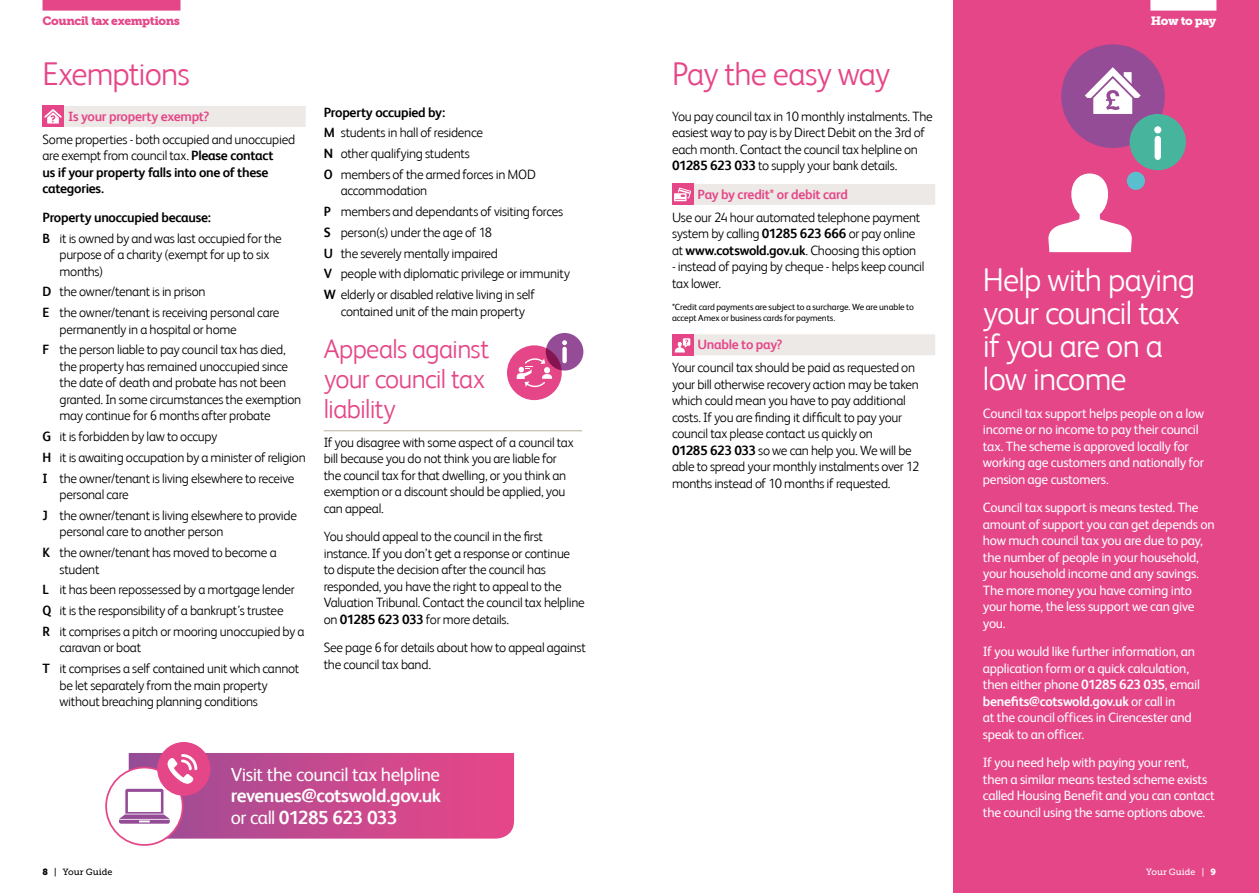
<style>
.page{position:relative;width:1259px;height:893px;background:#fff}
.page>*{position:absolute;margin:0;border:0;box-sizing:border-box;transform-origin:0 0}
.t1{font:300 33px/33px "FS Albert";letter-spacing:-.025em;color:#fff}
.t2{font:300 33px "FS Albert";letter-spacing:-.03em;color:#e54688}
.t3{font:300 27px/30px "FS Albert";letter-spacing:-.025em;color:#e54688}
.t4{font:700 19.05px/21.5px "FS Albert";letter-spacing:-.03em;color:#fff}
.t5{font:19.05px "FS Albert";letter-spacing:-.025em;color:#fff}
.t6{font:300 13.5px/16.5px "FS Albert";letter-spacing:-.02em;color:#000}
.t7{font:13.5px/16.5px "FS Albert";letter-spacing:-.02em;color:#fff}
.t8{font:700 13.5px "FS Albert";letter-spacing:-.02em;color:#e54688}
.t9{font:12px "Museo Slab 900";letter-spacing:-.03em;color:#e54688}
.t10{font:12px "Museo Slab 900";letter-spacing:-.035em;color:#fff}
.t11{font:9px/10.5px "FS Albert";letter-spacing:-.01em;color:#000}
.t12{font:9px "Museo Slab 500";color:#000}
.t13{font:9px "Museo Slab 500";color:#fff}
.s1{font-weight:700}
.s2{font-family:"Museo Slab 900"}
.s3{font-weight:400}
</style>
<div class="page">
<div style="left:43px;top:0;width:137px;height:11px;background:#e54688"></div>
<div style="left:43px;top:106px;width:263px;height:21px;background:#ede9e6"></div>
<hr style="left:324px;top:430px;width:258px;height:1px;background:#baad9f">
<div style="left:507px;top:345px;width:55px;height:55px;background:#e54688;border-radius:50%"></div>
<svg style="left:546px;top:333px;width:37px;height:38px"></svg>
<svg style="left:562px;top:340px;width:5px;height:23px"></svg>
<div style="left:157px;top:742px;width:53px;height:54px;background:#e54688;border-radius:50%"></div>
<svg style="left:119px;top:753px;width:395px;height:86px;background:#ce5c99"></svg>
<svg style="left:517px;top:358px;width:35px;height:30px"></svg>
<div style="left:43px;top:106px;width:21px;height:21px;background:#e54688"></div>
<svg style="left:44px;top:109px;width:18px;height:15px"></svg>
<div style="left:953px;top:0;width:306px;height:893px;background:#e54688"></div>
<div style="left:672px;top:184px;width:263px;height:21px;background:#ede9e6"></div>
<div style="left:672px;top:334px;width:263px;height:21px;background:#ede9e6"></div>
<div style="left:1150px;top:0;width:66px;height:11px;background:#fff"></div>
<div style="left:672px;top:184px;width:21px;height:21px;background:#e54688"></div>
<div style="left:672px;top:335px;width:21px;height:21px;background:#e54688"></div>
<svg style="left:674px;top:188px;width:17px;height:13px"></svg>
<svg style="left:675px;top:338px;width:15px;height:14px"></svg>
<div style="left:1061px;top:44px;width:104px;height:104px;background:#954c96;border-radius:50%"></div>
<div style="left:1129px;top:114px;width:57px;height:56px;background:#47b59d;border-radius:50%"></div>
<div style="left:1126px;top:172px;width:19px;height:18px;background:#59bfcf;border-radius:50%"></div>
<svg style="left:1048px;top:173px;width:83px;height:79px"></svg>
<svg style="left:1085px;top:67px;width:55px;height:47px"></svg>
<svg style="left:1154px;top:126px;width:7px;height:34px"></svg>
<p class="t9" style="left:43px;top:14px;width:139px">Council tax exemptions</p>
<h1 class="t2" style="left:43px;top:55px;width:149px">Exemptions</h1>
<p class="t8" style="left:68px;top:108px;width:143px">Is your property exempt?</p>
<p class="t6" style="left:43px;top:131px;width:254px">Some properties - both occupied and unoccupied are exempt from council tax. <span class="s1">Please contact<br>us if your property falls into one of these categories.</span></p>
<p class="t6" style="left:43px;top:207px;width:241px;line-height:20.7px"><span class="s1">Property unoccupied because:<br>B</span> it is owned by and was last occupied for the</p>
<p class="t6" style="left:60px;top:246px;width:211px">purpose of a charity (exempt for up to six months)</p>
<p class="t6" style="left:43px;top:281px;width:238px;line-height:20.7px"><span class="s1">D</span> the owner/tenant is in prison<br><span class="s1">E</span> the owner/tenant is receiving personal care</p>
<p class="t6" style="left:43px;top:319px;width:245px;line-height:20.7px;text-indent:17px">permanently in a hospital or home<br><span class="s1">F</span> the person liable to pay council tax has died,</p>
<p class="t6" style="left:60px;top:358px;width:243px">the property has remained unoccupied since the date of death and probate has not been granted. In some circumstances the exemption may continue for 6 months after probate</p>
<p class="t6" style="left:43px;top:426px;width:265px;line-height:20.7px"><span class="s1">G</span> it is forbidden by law to occupy<br><span class="s1">H</span> it is awaiting occupation by a minister of religion<br><span class="s1">I</span> the owner/tenant is living elsewhere to receive</p>
<p class="t6" style="left:43px;top:484px;width:256px;line-height:20.7px;text-indent:17px">personal care<br><span class="s1">J</span> the owner/tenant is living elsewhere to provide</p>
<p class="t6" style="left:43px;top:521px;width:236px;line-height:20.7px;text-indent:17px">personal care to another person<br><span class="s1">K</span> the owner/tenant has moved to become a</p>
<p class="t6" style="left:43px;top:559px;width:264px;line-height:20.7px;text-indent:17px">student<br><span class="s1">L</span> it has been repossessed by a mortgage lender <span class="s1">Q</span> it is the responsibility of a bankrupt’s trustee<br><span class="s1">R</span> it comprises a pitch or mooring unoccupied by a</p>
<p class="t6" style="left:43px;top:637px;width:258px;line-height:20.7px;text-indent:17px">caravan or boat<br><span class="s1">T</span> it comprises a self contained unit which cannot</p>
<p class="t6" style="left:60px;top:677px;width:210px">be let separately from the main property without breaching planning conditions</p>
<p class="t6" style="left:324px;top:102px;width:214px;line-height:20.7px"><span class="s1">Property occupied by:<br>M</span> students in hall of residence<br><span class="s1">N</span> other qualifying students<br><span class="s1">O</span> members of the armed forces in MOD</p>
<p class="t6" style="left:324px;top:180px;width:248px;line-height:20.7px;text-indent:17px">accommodation<br><span class="s1">P</span> members and dependants of visiting forces <span class="s1">S</span> person(s) under the age of 18<br><span class="s1">U</span> the severely mentally impaired<br><span class="s1">V</span> people with diplomatic privilege or immunity <span class="s1">W</span> elderly or disabled relative living in self</p>
<p class="t6" style="left:341px;top:303px;width:186px">contained unit of the main property</p>
<h2 class="t3" style="left:324px;top:333px;width:167px">Appeals against your council tax liability</h2>
<p class="t6" style="left:324px;top:434px;width:252px">If you disagree with some aspect of a council tax bill because you do not think you are liable for the council tax for that dwelling, or you think an exemption or a discount should be applied, you can appeal.</p>
<p class="t6" style="left:324px;top:528px;width:262px">You should appeal to the council in the first instance. If you don’t get a response or continue<br>to dispute the decision after the council has responded, you have the right to appeal to the Valuation Tribunal. Contact the council tax helpline on <span class="s1">01285 623 033</span> for more details.</p>
<p class="t6" style="left:324px;top:639px;width:264px">See page 6 for details about how to appeal against the council tax band.</p>
<p class="t12" style="left:43px;top:867px;width:71px"><span class="s2">8</span> | Your Guide</p>
<h3 class="t5" style="left:231px;top:763px;width:211px">Visit the council tax helpline</h3>
<h3 class="t4" style="left:231px;top:785px;width:212px">revenues@cotswold.gov.uk <span class="s3">or call</span> 01285 623 033</h3>
<h1 class="t2" style="left:672px;top:55px;width:220px">Pay the easy way</h1>
<p class="t6" style="left:672px;top:108px;width:262px">You pay council tax in 10 monthly instalments. The easiest way to pay is by Direct Debit on the 3rd of each month. Contact the council tax helpline on <span class="s1">01285 623 033</span> to supply your bank details.</p>
<p class="t8" style="left:697px;top:186px;width:152px">Pay by credit* or debit card</p>
<p class="t6" style="left:672px;top:209px;width:249px">Use our 24 hour automated telephone payment system by calling <span class="s1">01285 623 666</span> or pay online at <span class="s1">www.cotswold.gov.uk</span>. Choosing this option</p>
<p class="t6" style="left:672px;top:258px;width:254px">- instead of paying by cheque - helps keep council tax lower.</p>
<p class="t11" style="left:672px;top:302px;width:243px">*Credit card payments are subject to a surcharge. We are unable to accept Amex or business cards for payments.</p>
<p class="t8" style="left:697px;top:337px;width:86px">Unable to pay?</p>
<p class="t6" style="left:672px;top:359px;width:249px">Your council tax should be paid as requested on your bill otherwise recovery action may be taken which could mean you have to pay additional costs. If you are finding it difficult to pay your council tax please contact us quickly on<br><span class="s1">01285 623 033</span> so we can help you. We will be able to spread your monthly instalments over 12 months instead of 10 months if requested.</p>
<p class="t10" style="left:1151px;top:14px;width:67px">How to pay</p>
<h1 class="t1" style="left:983px;top:263px;width:214px">Help with paying your council tax if you are on a low income</h1>
<p class="t7" style="left:983px;top:405px;width:223px">Council tax support helps people on a low income or no income to pay their council tax. The scheme is approved locally for working age customers and nationally for pension age customers.</p>
<p class="t7" style="left:983px;top:499px;width:233px">Council tax support is means tested. The amount of support you can get depends on how much council tax you are due to pay, the number of people in your household, your household income and any savings.<br>The more money you have coming into your home, the less support we can give you.</p>
<p class="t7" style="left:983px;top:643px;width:219px">If you would like further information, an application form or a quick calculation, then either phone <span class="s1">01285 623 035</span>, email <span class="s1">benefits@cotswold.gov.uk</span> or call in<br>at the council offices in Cirencester and speak to an officer.</p>
<p class="t7" style="left:983px;top:754px;width:234px">If you need help with paying your rent, then a similar means tested scheme exists called Housing Benefit and you can contact the council using the same options above.</p>
<p class="t13" style="left:1146px;top:867px;width:71px">Your Guide | <span class="s2">9</span></p>
</div>
